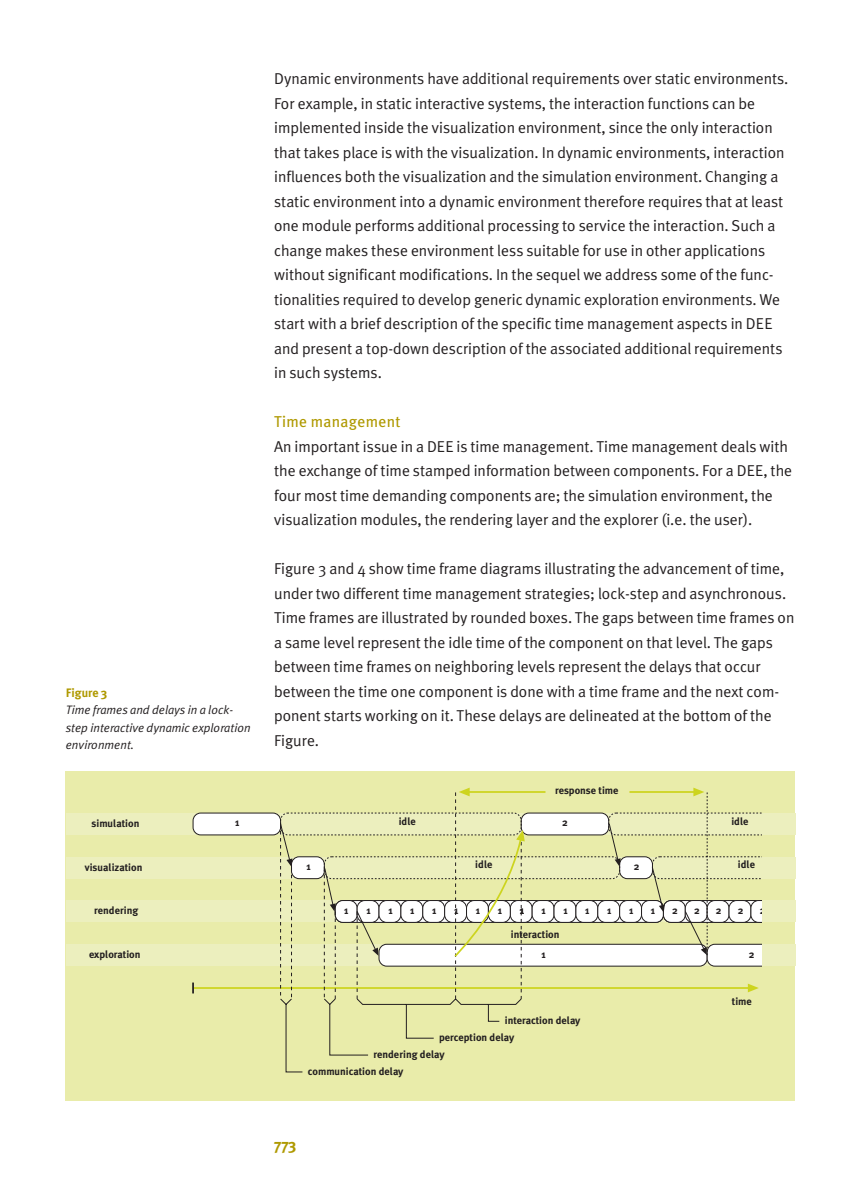
<style>
.page{position:relative;width:842px;height:1190px;background:#fff}
.page>*{position:absolute;margin:0;border:0;box-sizing:border-box;transform-origin:0 0}
.t1{font:15.75px/24.5px "Meta Plus Normal";color:#231f20}
.t2{font:15.75px "Meta Plus";letter-spacing:.02em;color:#af9901}
.t3{font:700 15.75px "Meta Plus";color:#af9901}
.t4{font:italic 12.25px/17.5px "Meta Plus Normal";color:#231f20}
.t5{font:700 12.25px "Meta Plus";color:#af9901}
.t6{font:700 10.5px/16.8px "Meta Plus";color:#231f20}
</style>
<div class="page">
<div style="left:274px;top:772px;width:521px;height:329px;background:#e9ecaa"></div>
<div style="left:66px;top:772px;width:521px;height:329px;background:#e9ecaa"></div>
<div style="left:66px;top:813px;width:729px;height:22px;background:#ecefbe"></div>
<div style="left:66px;top:857px;width:729px;height:22px;background:#ecefbe"></div>
<div style="left:66px;top:900px;width:729px;height:22px;background:#ecefbe"></div>
<div style="left:66px;top:944px;width:729px;height:22px;background:#ecefbe"></div>
<hr style="left:193px;top:987px;width:555px;height:2px;background:#cdd41f">
<svg style="left:748px;top:984px;width:11px;height:8px"></svg>
<div style="left:193px;top:813px;width:87px;height:22px;background:#fff;border-radius:8px"></div>
<div style="left:193px;top:813px;width:88px;height:22px;border:1px solid #231f20;border-radius:8px"></div>
<svg style="left:192px;top:983px;width:2px;height:10px"></svg>
<div style="left:379px;top:944px;width:328px;height:22px;background:#fff;border-radius:8px"></div>
<div style="left:378px;top:944px;width:329px;height:23px;border:1px solid #231f20;border-radius:8px"></div>
<div style="left:707px;top:944px;width:66px;height:22px;background:#fff;border-radius:8px"></div>
<div style="left:707px;top:944px;width:66px;height:23px;border:1px solid #231f20;border-radius:8px"></div>
<svg style="left:525px;top:790px;width:237px;height:166px"></svg>
<svg style="left:279px;top:788px;width:246px;height:285px"></svg>
<svg style="left:608px;top:823px;width:12px;height:43px"></svg>
<svg style="left:651px;top:866px;width:14px;height:47px"></svg>
<svg style="left:684px;top:910px;width:23px;height:45px"></svg>
<div style="left:762px;top:806px;width:22px;height:182px;background:#e9ecaa"></div>
<div style="left:762px;top:813px;width:29px;height:22px;background:#ecefbe"></div>
<div style="left:762px;top:857px;width:29px;height:22px;background:#ecefbe"></div>
<div style="left:762px;top:900px;width:29px;height:22px;background:#ecefbe"></div>
<div style="left:762px;top:944px;width:29px;height:22px;background:#ecefbe"></div>
<p class="t5" style="left:66px;top:688px;width:43px">Figure 3</p>
<p class="t4" style="left:66px;top:702px;width:186px">Time frames and delays in a lock&shy;step interactive dynamic exploration environment.</p>
<p class="t1" style="left:274px;top:68px;width:516px">Dynamic environments have additional requirements over static environments.<br>For example, in static interactive systems, the interaction functions can be implemented inside the visualization environment, since the only interaction that takes place is with the visualization. In dynamic environments, interaction influences both the visualization and the simulation environment. Changing a static environment into a dynamic environment therefore requires that at least one module performs additional processing to service the interaction. Such a change makes these environment less suitable for use in other applications without significant modifications. In the sequel we address some of the func&shy;tionalities required to develop generic dynamic exploration environments. We start with a brief description of the specific time management aspects in DEE and present a top-down description of the associated additional requirements in such systems.</p>
<p class="t2" style="left:274px;top:415px;width:128px">Time management</p>
<p class="t1" style="left:274px;top:435px;width:519px">An important issue in a DEE is time management. Time management deals with the exchange of time stamped information between components. For a DEE, the four most time demanding components are; the simulation environment, the visualization modules, the rendering layer and the explorer (i.e. the user).</p>
<p class="t1" style="left:274px;top:558px;width:522px">Figure 3 and 4 show time frame diagrams illustrating the advancement of time, under two different time management strategies; lock-step and asynchronous.<br>Time frames are illustrated by rounded boxes. The gaps between time frames on a same level represent the idle time of the component on that level. The gaps between time frames on neighboring levels represent the delays that occur between the time one component is done with a time frame and the next com&shy;ponent starts working on it. These delays are delineated at the bottom of the Figure.</p>
<p class="t6" style="left:555px;top:782px;width:65px">response time</p>
<p class="t6" style="left:92px;top:816px;width:49px">simulation</p>
<p class="t6" style="left:399px;top:813px;width:19px">idle</p>
<p class="t6" style="left:235px;top:815px;width:6px">1</p>
<p class="t6" style="left:731px;top:813px;width:19px">idle</p>
<p class="t6" style="left:562px;top:815px;width:7px">2</p>
<p class="t6" style="left:85px;top:859px;width:59px">visualization</p>
<p class="t6" style="left:475px;top:857px;width:19px">idle</p>
<p class="t6" style="left:738px;top:857px;width:19px">idle</p>
<p class="t6" style="left:306px;top:858px;width:6px">1</p>
<p class="t6" style="left:634px;top:858px;width:7px">2</p>
<p class="t6" style="left:94px;top:903px;width:46px">rendering</p>
<p class="t6" style="left:89px;top:947px;width:53px">exploration</p>
<p class="t6" style="left:344px;top:903px;width:6px">1</p>
<p class="t6" style="left:366px;top:903px;width:6px">1</p>
<p class="t6" style="left:388px;top:903px;width:6px">1</p>
<p class="t6" style="left:410px;top:903px;width:6px">1</p>
<p class="t6" style="left:432px;top:903px;width:6px">1</p>
<p class="t6" style="left:454px;top:903px;width:6px">1</p>
<p class="t6" style="left:476px;top:903px;width:6px">1</p>
<p class="t6" style="left:498px;top:903px;width:6px">1</p>
<p class="t6" style="left:520px;top:903px;width:6px">1</p>
<p class="t6" style="left:541px;top:903px;width:6px">1</p>
<p class="t6" style="left:585px;top:903px;width:6px">1</p>
<p class="t6" style="left:607px;top:903px;width:6px">1</p>
<p class="t6" style="left:629px;top:903px;width:6px">1</p>
<p class="t6" style="left:651px;top:903px;width:6px">1</p>
<p class="t6" style="left:672px;top:903px;width:7px">2</p>
<p class="t6" style="left:694px;top:903px;width:7px">2</p>
<p class="t6" style="left:759px;top:903px;width:7px">2</p>
<p class="t6" style="left:716px;top:903px;width:7px">2</p>
<p class="t6" style="left:738px;top:903px;width:7px">2</p>
<p class="t6" style="left:563px;top:903px;width:6px">1</p>
<p class="t6" style="left:511px;top:926px;width:50px">interaction</p>
<p class="t6" style="left:541px;top:946px;width:6px">1</p>
<p class="t6" style="left:749px;top:946px;width:7px">2</p>
<p class="t6" style="left:732px;top:994px;width:22px">time</p>
<p class="t6" style="left:505px;top:1013px;width:77px">interaction delay</p>
<p class="t6" style="left:439px;top:1030px;width:77px">perception delay</p>
<p class="t6" style="left:308px;top:1047px;width:138px;text-indent:66px">rendering delay communication delay</p>
<p class="t3" style="left:274px;top:1138px;width:24px">773</p>
</div>
